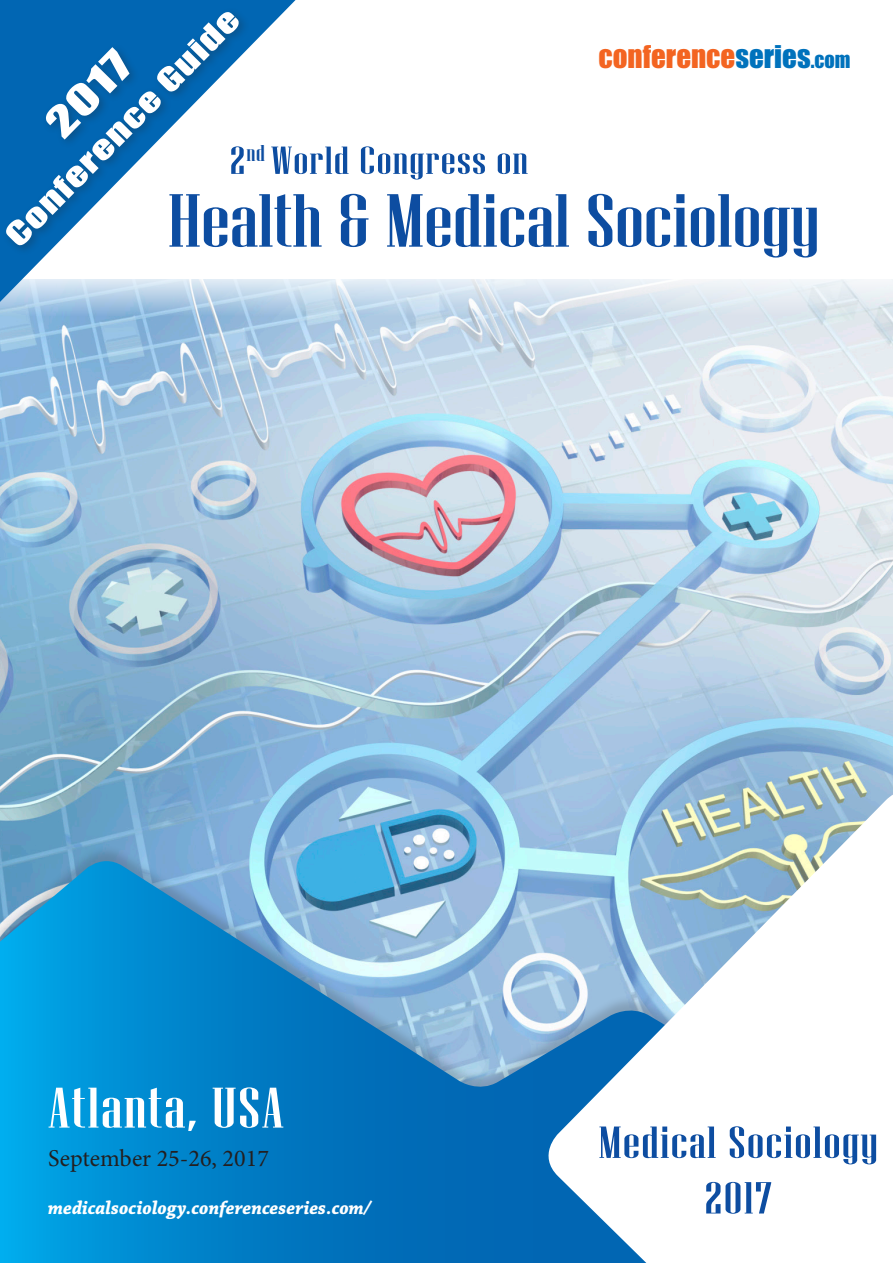
<style>
.page{position:relative;width:893px;height:1263px;background:#fff}
.page>*{position:absolute;margin:0;border:0;box-sizing:border-box;transform-origin:0 0}
.t1{font:75px "Niagara Solid";color:#0d4da1;scale:1.39 1}
.t2{font:57px "Niagara Solid";letter-spacing:.02em;color:#fff;scale:1.39 1}
.t3{font:44.85px/55.7px "Niagara Solid";letter-spacing:.02em;color:#0d4da1;text-align:center;scale:1.39 1}
.t4{font:39px "Niagara Solid";letter-spacing:.02em;color:#0d4da1;scale:1.39 1}
.t5{font:39px "Impact";color:#fff;scale:1.39 1}
.t6{font:30px "Impact";color:#fff;scale:1.39 1}
.t7{font:28.95px "Impact";color:#f36421}
.t8{font:24.15px "Minion Pro";color:#231f20}
.t9{font:italic 700 19.5px "Chaparral Pro";color:#fff;scale:.95 1}
.s1{color:#0072bc}
.s2{font-size:20.25px;color:#0072bc}
</style>
<div class="page">
<img style="left:0;top:279px;width:893px;height:565px">
<div style="left:0;top:844px;width:893px;height:419px;background:#231f20;opacity:.2"></div>
<svg style="left:0;top:861px;width:537px;height:402px;background:#2691ce"></svg>
<svg style="left:0;top:0;width:296px;height:302px"></svg>
<svg style="left:537px;top:795px;width:356px;height:468px"></svg>
<div style="left:1px;top:7px;width:249px;height:249px;background:#231f20;opacity:.3"></div>
<div style="left:160px;top:184px;width:666px;height:83px;background:#fff"></div>
<div style="left:221px;top:135px;width:316px;height:54px;background:#fff"></div>
<p class="t6" style="left:-6px;top:223px;width:230px;rotate:-45deg">CONFERENCE GUIDE</p>
<p class="t7" style="left:598px;top:34px;width:253px">CONFERENCE<span class="s1">SERIES</span><span class="s2">.COM</span></p>
<p class="t5" style="left:31px;top:108px;width:74px;rotate:-45deg">2017</p>
<p class="t4" style="left:230px;top:140px;width:216px">2<sup>nd</sup> World Congress on</p>
<p class="t1" style="left:168px;top:181px;width:471px">Health &amp; Medical Sociology</p>
<p class="t2" style="left:48px;top:1078px;width:171px">Atlanta, USA</p>
<p class="t8" style="left:48px;top:1142px;width:222px">September 25-26, 2017</p>
<p class="t9" style="left:48px;top:1196px;width:342px">medicalsociology.conferenceseries.com/</p>
<p class="t3" style="left:598px;top:1115px;width:203px">Medical Sociology<br>2017</p>
</div>
